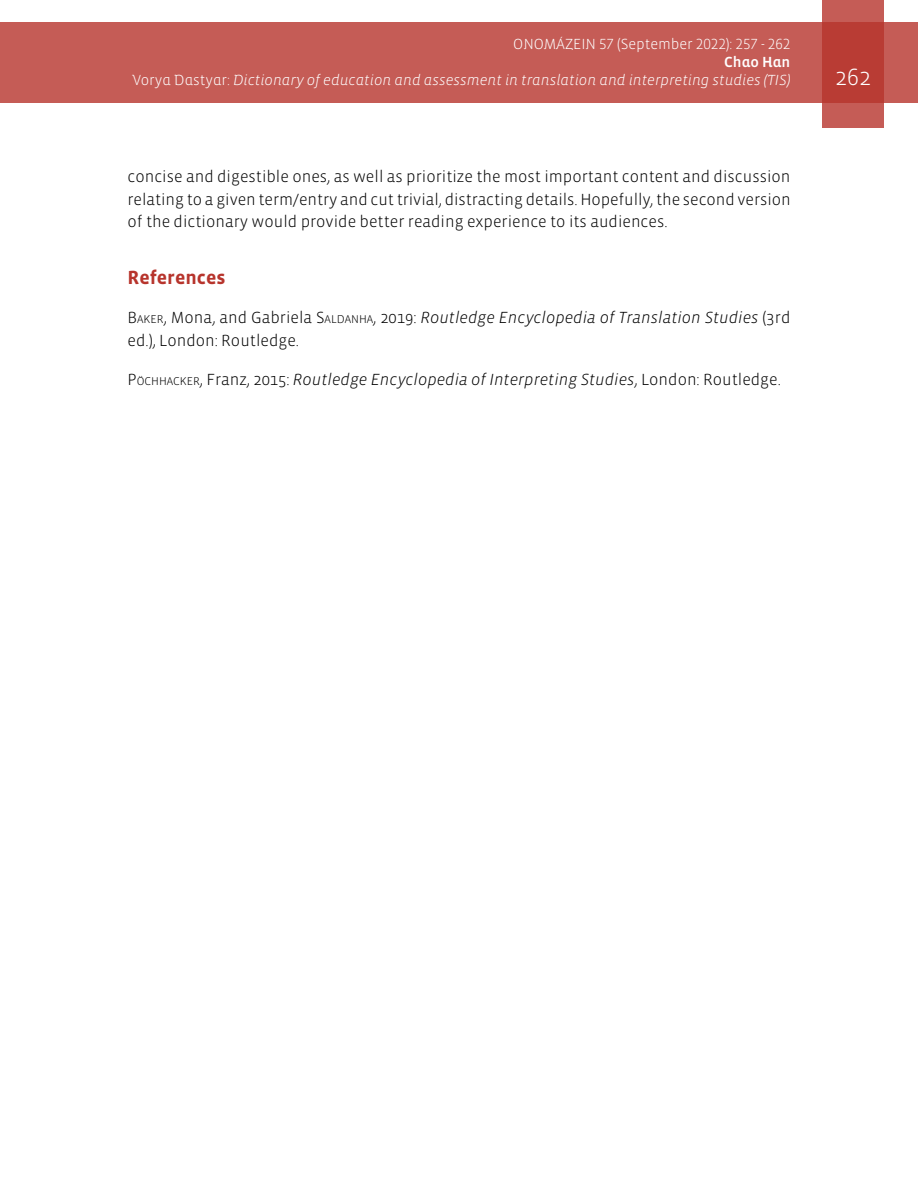
<style>
.page{position:relative;width:918px;height:1188px;background:#fff}
.page>*{position:absolute;margin:0;border:0;box-sizing:border-box;transform-origin:0 0}
.t1{font:300 24px "Vista Sans";color:#fff}
.t2{font:700 19.5px "Vista Sans";color:#b7342c}
.t3{font:300 16.5px/22.5px "Vista Sans";color:#000;text-align:justify}
.t4{font:italic 300 16.5px "Vista Sans";color:#000}
.t5{font:15px "Vista Sans Alt Light Ita";color:#fff}
.t6{font:300 15px "Vista Sans Alt";color:#fff}
.t7{font:15px "Vista Sans Alt Med";color:#fff}
.s1{font-family:"Vista Sans Alt";font-weight:300}
.s2{font-style:inherit}
.s3{font-size:11.55px}
.s4{font-style:italic}
.s5{font-style:normal}
.s6{font-style:normal;font-size:11.55px}
</style>
<div class="page">
<div style="left:0;top:23px;width:918px;height:80px;background:#c55c56"></div>
<svg style="left:822px;top:0;width:62px;height:128px;background:#bd4740"></svg>
<p class="t6" style="left:513px;top:37px;width:279px">ONOMÁZEIN 57 (September 2022): 257 - 262</p>
<p class="t7" style="left:724px;top:55px;width:68px">Chao Han</p>
<p class="t5" style="left:132px;top:73px;width:660px"><span class="s1">Vorya Dastyar:</span> Dictionary of education and assessment in translation and interpreting studies (TIS)</p>
<h1 class="t1" style="left:835px;top:65px;width:37px">262</h1>
<p class="t3" style="left:128px;top:166px;width:665px">concise and digestible ones, as well as prioritize the most important content and discussion relating to a given term/entry and cut trivial, distracting details. Hopefully, the second version of the dictionary would provide better reading experience to its audiences.</p>
<p class="t2" style="left:128px;top:267px;width:99px">References</p>
<p class="t3" style="left:128px;top:307px;width:664px"><span class="s2">B</span><span class="s3">AKER</span>, Mona, and Gabriela <span class="s2">S</span><span class="s3">ALDANHA</span>, 2019: <span class="s4">Routledge Encyclopedia of Translation Studies</span> (3rd ed.), London: Routledge.</p>
<p class="t4" style="left:128px;top:371px;width:655px"><span class="s5">P</span><span class="s6">ÖCHHACKER</span><span class="s5">, Franz, 2015:</span> Routledge Encyclopedia of Interpreting Studies<span class="s5">, London: Routledge.</span></p>
</div>
